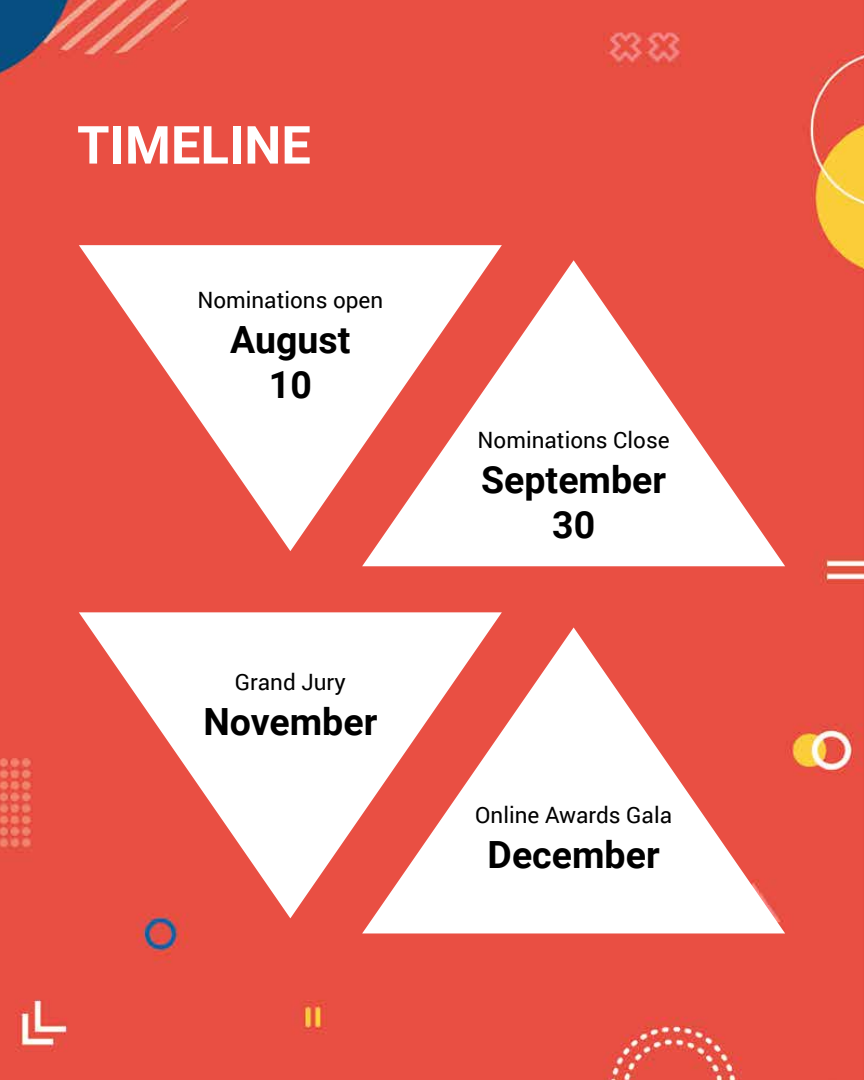
<style>
.page{position:relative;width:864px;height:1080px;background:#e94f43}
.page>*{position:absolute;margin:0;border:0;box-sizing:border-box;transform-origin:0 0}
.t1{font:700 52.5px "Roboto";color:#fff}
.t2{font:700 37.5px/45px "Roboto";color:#000;text-align:center}
.t3{font:22.5px "Roboto";color:#000}
</style>
<div class="page">
<svg style="left:79px;top:245px;width:423px;height:306px"></svg>
<svg style="left:79px;top:612px;width:423px;height:306px"></svg>
<svg style="left:362px;top:260px;width:423px;height:306px"></svg>
<svg style="left:362px;top:627px;width:423px;height:306px"></svg>
<h1 class="t1" style="left:77px;top:108px;width:235px">TIMELINE</h1>
<p class="t3" style="left:197px;top:284px;width:187px">Nominations open</p>
<h2 class="t2" style="left:230px;top:316px;width:122px">August<br>10</h2>
<p class="t3" style="left:235px;top:666px;width:113px">Grand Jury</p>
<h2 class="t2" style="left:203px;top:698px;width:175px">November</h2>
<p class="t3" style="left:478px;top:424px;width:194px">Nominations Close</p>
<h2 class="t2" style="left:481px;top:455px;width:186px">September<br>30</h2>
<p class="t3" style="left:475px;top:799px;width:198px">Online Awards Gala</p>
<h2 class="t2" style="left:488px;top:830px;width:174px">December</h2>
</div>
